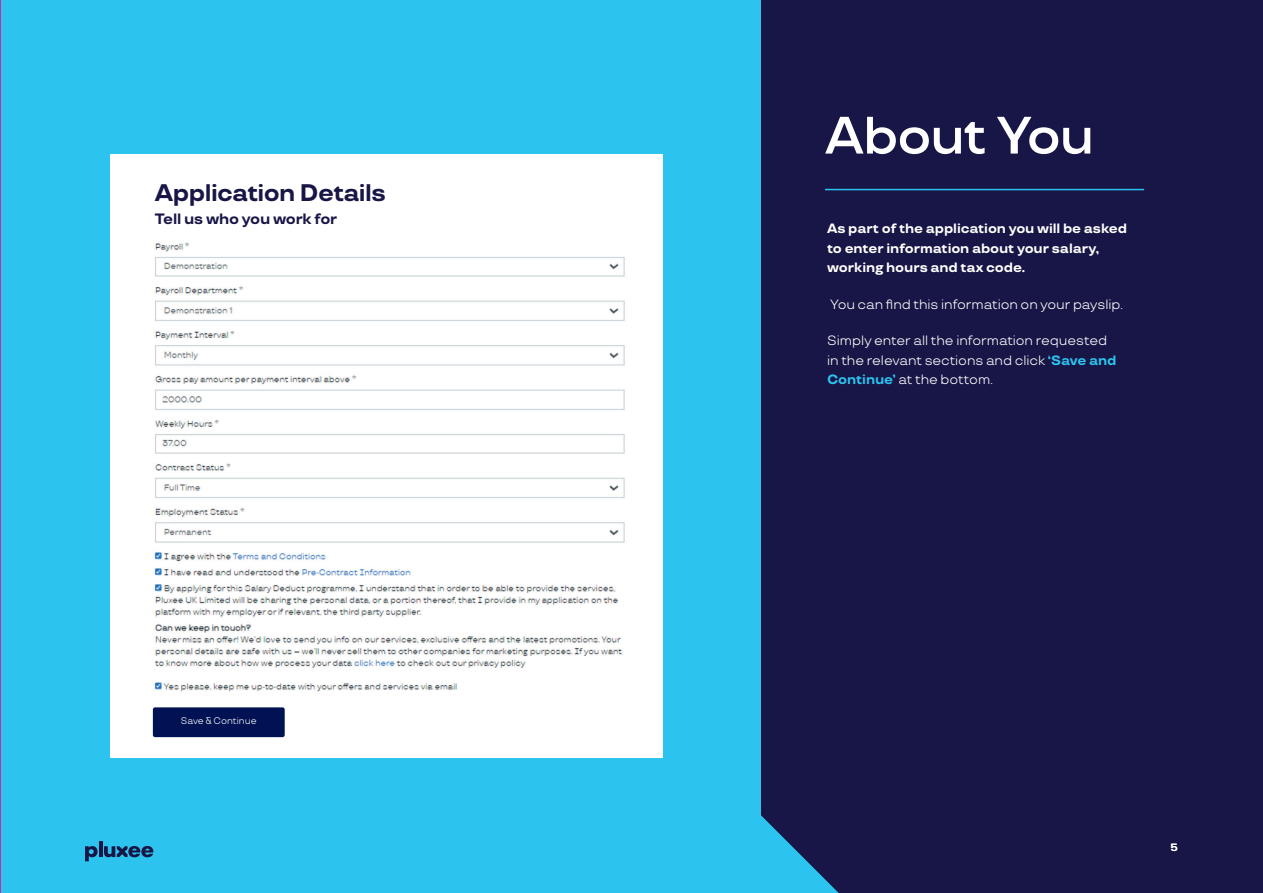
<style>
.page{position:relative;width:1263px;height:893px;background:#fff}
.page>*{position:absolute;margin:0;border:0;box-sizing:border-box;transform-origin:0 0}
.t1{font:600 52.5px "TT Travels";letter-spacing:-.035em;color:#fff}
.t2{font:700 24px "TT Travels";letter-spacing:-.025em;color:#181646}
.t3{font:700 15px "TT Travels";letter-spacing:-.015em;color:#181646}
.t4{font:13.5px/19.5px "TT Travels";letter-spacing:-.005em;color:#fff}
.t5{font:700 13.5px/19.5px "TT Travels";letter-spacing:-.005em;color:#fff}
.t6{font:600 10.5px "TT Travels";color:#fff}
.t7{font:9.6px "TT Travels";color:#fff;scale:.96 1}
.s1{font-weight:700;color:#2cc3ee}
</style>
<div class="page">
<div style="left:0;top:0;width:788px;height:893px;background:#2cc3ee"></div>
<div style="left:761px;top:0;width:502px;height:893px;background:#181646"></div>
<svg style="left:761px;top:815px;width:78px;height:78px"></svg>
<svg style="left:85px;top:846px;width:13px;height:15px"></svg>
<hr style="left:99px;top:842px;width:4px;height:15px;background:#181646">
<svg style="left:104px;top:846px;width:49px;height:11px"></svg>
<hr style="left:825px;top:189px;width:319px;height:1px;background:#2cc3ee">
<hr style="left:0;top:0;width:1px;height:893px;background:#ed028c">
<div style="left:111px;top:154px;width:552px;height:604px;background:#fff"></div>
<img style="left:154px;top:242px;width:471px;height:450px">
<div style="left:153px;top:707px;width:132px;height:30px;background:#001253;border-radius:2px"></div>
<h2 class="t2" style="left:155px;top:178px;width:233px">Application Details</h2>
<p class="t3" style="left:155px;top:210px;width:184px">Tell us who you work for</p>
<p class="t7" style="left:181px;top:715px;width:81px">Save &amp; Continue</p>
<h1 class="t1" style="left:825px;top:103px;width:271px">About You</h1>
<p class="t5" style="left:827px;top:219px;width:301px">As part of the application you will be asked to enter information about your salary, working hours and tax code.</p>
<p class="t4" style="left:830px;top:294px;width:294px">You can find this information on your payslip.</p>
<p class="t4" style="left:827px;top:331px;width:291px">Simply enter all the information requested in the relevant sections and click <span class="s1">‘Save and<br>Continue’</span> at the bottom.</p>
<p class="t6" style="left:1170px;top:841px;width:9px">5</p>
</div>
